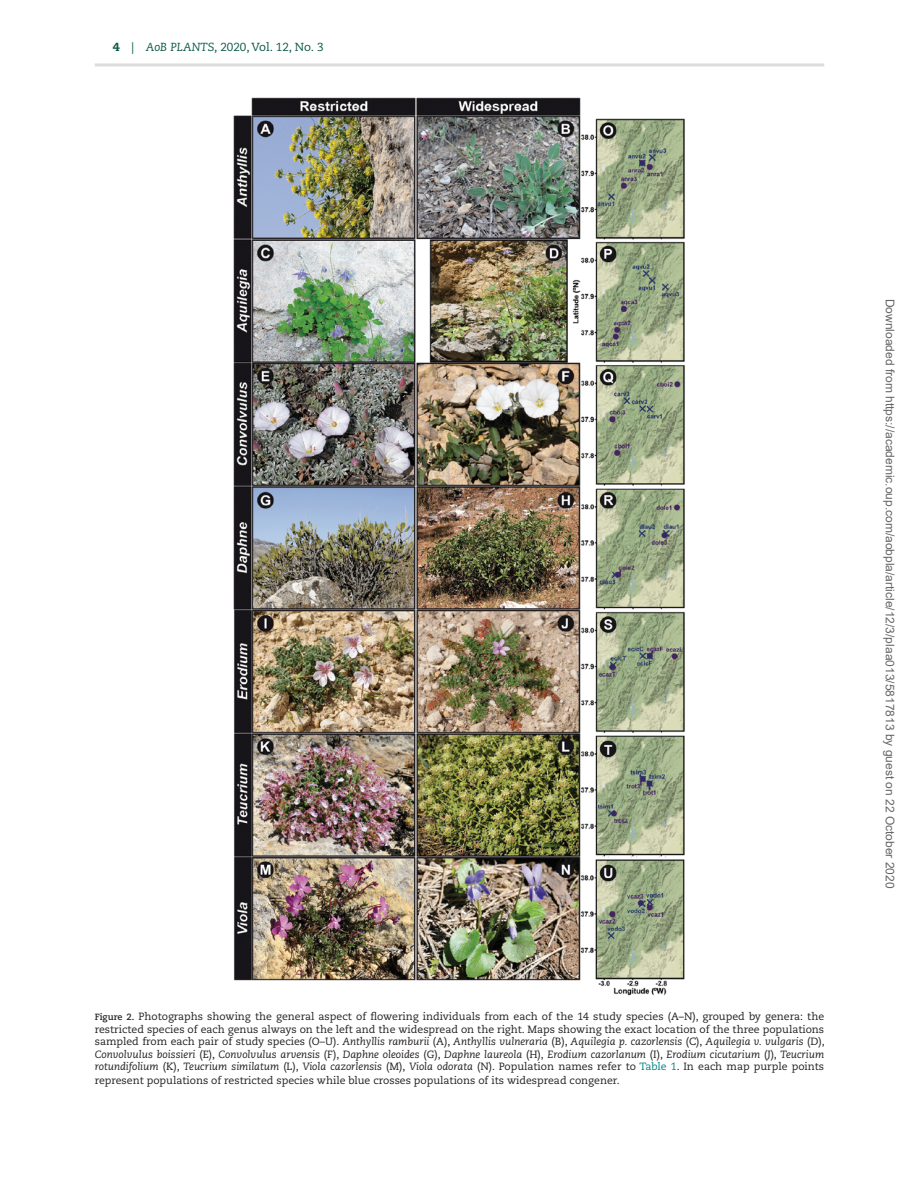
<style>
.page{position:relative;width:919px;height:1187px;background:#fff}
.page>*{position:absolute;margin:0;border:0;box-sizing:border-box;transform-origin:0 0}
.t1{font:12px "Arial";color:#666}
.t2{font:11.7px "Caecilia LT Std";color:#0d5948}
.t3{font:10.5px/12.8px "Caecilia LT Std";color:#231f20;text-align:justify}
.s1{font-weight:800}
.s2{font-style:italic}
.s3{font-weight:700;font-size:9px}
.s4{color:#008181}
</style>
<div class="page">
<hr style="left:95px;top:63px;width:729px;height:3px;background:#dcdddf">
<img style="left:233px;top:98px;width:452px;height:897px">
<p class="t2" style="left:113px;top:41px;width:212px"><span class="s1">4</span> | <span class="s2">AoB PLANTS</span>, 2020, Vol. 12, No. 3</p>
<p class="t3" style="left:95px;top:1010px;width:731px"><span class="s3">Figure 2.</span> Photographs showing the general aspect of flowering individuals from each of the 14 study species (A–N), grouped by genera: the restricted species of each genus always on the left and the widespread on the right. Maps showing the exact location of the three populations sampled from each pair of study species (O–U). <span class="s2">Anthyllis ramburii</span> (A), <span class="s2">Anthyllis vulneraria</span> (B), <span class="s2">Aquilegia p. cazorlensis</span> (C), <span class="s2">Aquilegia v. vulgaris</span> (D), <span class="s2">Convolvulus boissieri</span> (E), <span class="s2">Convolvulus arvensis</span> (F), <span class="s2">Daphne oleoides</span> (G), <span class="s2">Daphne laureola</span> (H), <span class="s2">Erodium cazorlanum</span> (I), <span class="s2">Erodium cicutarium</span> (J), <span class="s2">Teucrium rotundifolium</span> (K), <span class="s2">Teucrium similatum</span> (L), <span class="s2">Viola cazorlensis</span> (M), <span class="s2">Viola odorata</span> (N). Population names refer to <span class="s4">Table 1</span>. In each map purple points represent populations of restricted species while blue crosses populations of its widespread congener.</p>
<p class="t1" style="left:894px;top:298px;width:591px;rotate:90deg">Downloaded from https://academic.oup.com/aobpla/article/12/3/plaa013/5817813 by guest on 22 October 2020</p>
</div>
